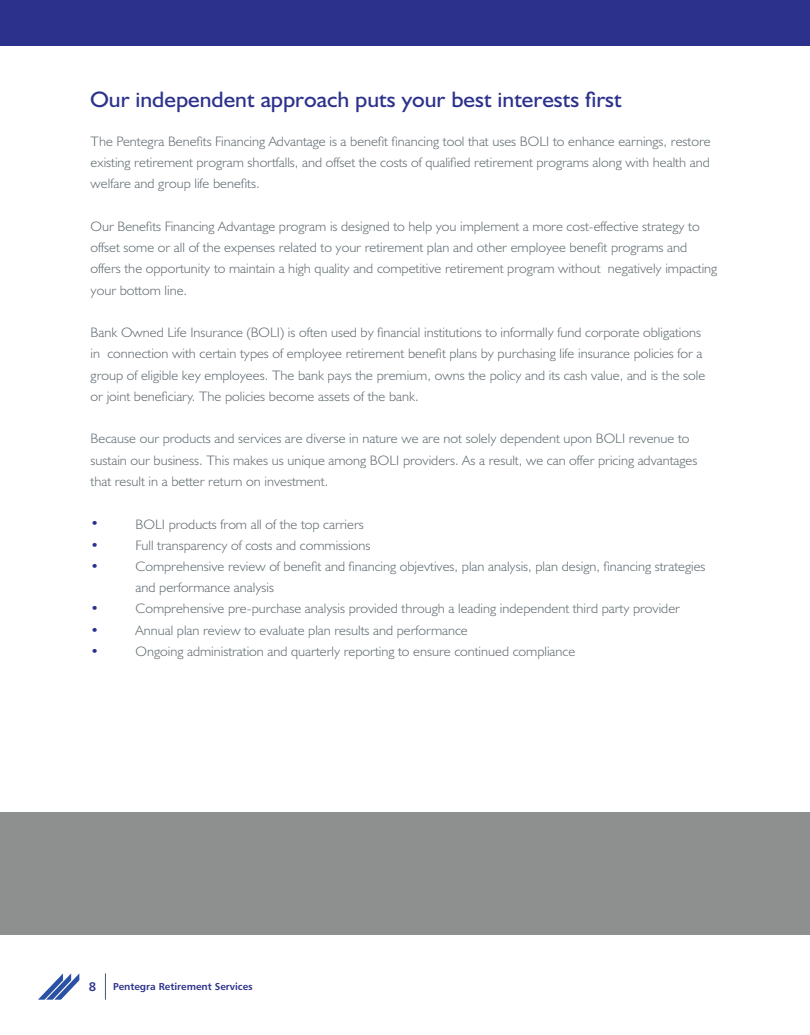
<style>
.page{position:relative;width:810px;height:1035px;background:#fff}
.page>*{position:absolute;margin:0;border:0;box-sizing:border-box;transform-origin:0 0}
.t1{font:22.5px "Humanist 521 BT";color:#2c318c;scale:1.05 1}
.t2{font:300 13.75px/21.2px "Humanist 521 BT";color:#5f6a70;scale:1.05 1}
.t3{font:300 13.75px "Humanist 521 BT";color:#2c318c;scale:1.05 1}
.t4{font:12.5px "Humanist 777 BT Bold B";color:#2c318c}
.t5{font:10px "Humanist 777 BT Bold B";color:#2c318c}
</style>
<div class="page">
<svg style="left:105px;top:973px;width:1px;height:27px"></svg>
<svg style="left:38px;top:973px;width:41px;height:27px"></svg>
<div style="left:0;top:0;width:810px;height:45px;background:#2c318c"></div>
<div style="left:0;top:812px;width:810px;height:122px;background:#8e9090"></div>
<h1 class="t1" style="left:90px;top:86px;width:508px">Our independent approach puts your best interests first</h1>
<p class="t2" style="left:91px;top:130px;width:592px;text-align:justify">The Pentegra Benefits Financing Advantage is a benefit financing tool that uses BOLI to enhance earnings, restore existing retirement program shortfalls, and offset the costs of qualified retirement programs along with health and welfare and group life benefits.</p>
<p class="t2" style="left:91px;top:215px;width:598px">Our Benefits Financing Advantage program is designed to help you implement a more cost-effective strategy to offset some or all of the expenses related to your retirement plan and other employee benefit programs and offers the opportunity to maintain a high quality and competitive retirement program without negatively impacting your bottom line.</p>
<p class="t2" style="left:91px;top:322px;width:587px">Bank Owned Life Insurance (BOLI) is often used by financial institutions to informally fund corporate obligations in connection with certain types of employee retirement benefit plans by purchasing life insurance policies for a group of eligible key employees. The bank pays the premium, owns the policy and its cash value, and is the sole or joint beneficiary. The policies become assets of the bank.</p>
<p class="t2" style="left:91px;top:428px;width:579px">Because our products and services are diverse in nature we are not solely dependent upon BOLI revenue to sustain our business. This makes us unique among BOLI providers. As a result, we can offer pricing advantages that result in a better return on investment.</p>
<p class="t3" style="left:91px;top:515px;width:10px">•</p>
<p class="t2" style="left:136px;top:513px;width:219px">BOLI products from all of the top carriers</p>
<p class="t3" style="left:91px;top:537px;width:10px">•</p>
<p class="t2" style="left:136px;top:534px;width:225px">Full transparency of costs and commissions</p>
<p class="t3" style="left:91px;top:558px;width:10px">•</p>
<p class="t2" style="left:136px;top:555px;width:544px">Comprehensive review of benefit and financing objevtives, plan analysis, plan design, financing strategies and performance analysis</p>
<p class="t3" style="left:91px;top:600px;width:10px">•</p>
<p class="t2" style="left:136px;top:598px;width:520px">Comprehensive pre-purchase analysis provided through a leading independent third party provider</p>
<p class="t3" style="left:91px;top:622px;width:10px">•</p>
<p class="t2" style="left:136px;top:619px;width:318px">Annual plan review to evaluate plan results and performance</p>
<p class="t3" style="left:91px;top:643px;width:10px">•</p>
<p class="t2" style="left:136px;top:640px;width:420px">Ongoing administration and quarterly reporting to ensure continued compliance</p>
<p class="t4" style="left:89px;top:979px;width:9px">8</p>
<p class="t5" style="left:113px;top:981px;width:141px">Pentegra Retirement Services</p>
</div>
